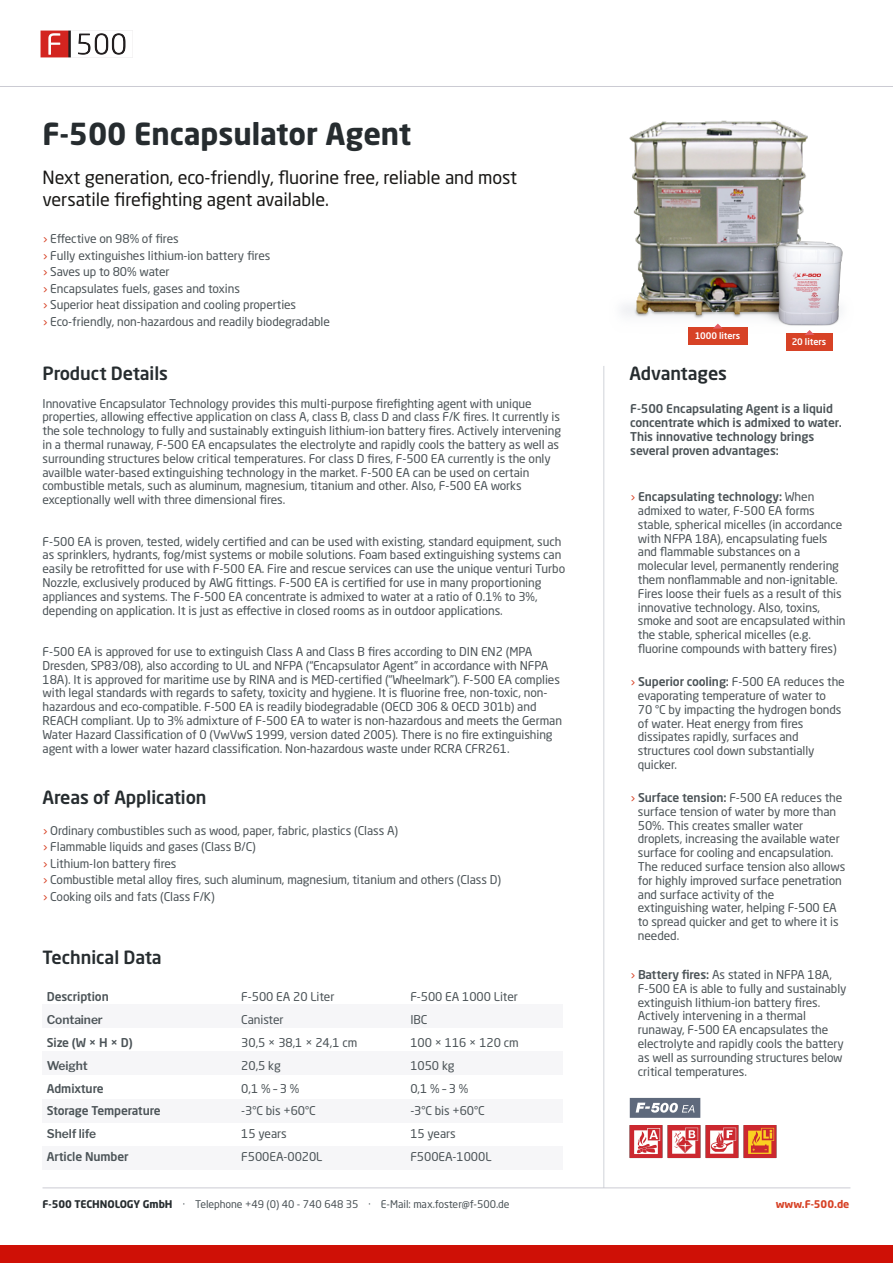
<style>
.page{position:relative;width:893px;height:1263px;background:#fff}
.page>*{position:absolute;margin:0;border:0;box-sizing:border-box;transform-origin:0 0}
.t1{font:700 30px "Neo Sans Pro";letter-spacing:-.005em;color:#262c2f}
.t2{font:18px/22.5px "Neo Sans Pro";letter-spacing:-.005em;color:#181715}
.t3{font:500 18px "Neo Sans Pro";letter-spacing:-.005em;color:#262c2f}
.t4{font:12px/13.8px "Neo Sans Pro";letter-spacing:-.005em;color:#4b5357}
.t5{font:500 12px/13.8px "Neo Sans Pro";letter-spacing:-.01em;color:#4b5357}
.t6{font:600 12px "Libre Franklin";letter-spacing:-.005em;color:#4b5357}
.t7{font:10.5px "Neo Sans Pro";letter-spacing:-.005em;color:#4b5357}
.t8{font:700 10.5px "Neo Sans Pro";color:#d74226}
.t9{font:500 9px "Neo Sans Pro";letter-spacing:-.005em;color:#fff}
.s1{color:#d74226}
.s2{font-weight:500}
.s3{font-weight:700;color:#262c2f}
</style>
<div class="page">
<div style="left:0;top:1246px;width:893px;height:17px;background:#cf1006"></div>
<hr style="left:43px;top:1187px;width:807px;height:1px;background:#cbcbd3">
<hr style="left:0;top:86px;width:893px;height:1px;background:#cbcbd3">
<img style="left:40px;top:30px;width:93px;height:28px">
<div style="left:43px;top:1004px;width:520px;height:24px;background:#f6f6f8"></div>
<div style="left:43px;top:1051px;width:520px;height:24px;background:#f6f6f8"></div>
<div style="left:43px;top:1099px;width:520px;height:23px;background:#f6f6f8"></div>
<div style="left:43px;top:1147px;width:520px;height:23px;background:#f6f6f8"></div>
<hr style="left:603px;top:366px;width:1px;height:821px;background:#dfe1e5">
<img style="left:622px;top:120px;width:221px;height:214px">
<div style="left:688px;top:327px;width:60px;height:17px;background:#d74226"></div>
<div style="left:786px;top:334px;width:47px;height:17px;background:#d74226"></div>
<svg style="left:804px;top:330px;width:10px;height:6px"></svg>
<svg style="left:713px;top:324px;width:10px;height:5px"></svg>
<img style="left:667px;top:1125px;width:34px;height:34px">
<img style="left:705px;top:1125px;width:34px;height:34px">
<img style="left:743px;top:1125px;width:34px;height:34px">
<img style="left:629px;top:1125px;width:34px;height:34px">
<svg style="left:630px;top:1098px;width:70px;height:20px"></svg>
<h1 class="t1" style="left:43px;top:122px;width:370px">F-500 Encapsulator Agent</h1>
<h2 class="t2" style="left:43px;top:168px;width:476px">Next generation, eco-friendly, fluorine free, reliable and most versatile firefighting agent available.</h2>
<p class="t4" style="left:43px;top:232px;width:288px;line-height:16.5px"><span class="s1">›</span> Effective on 98% of fires<br><span class="s1">›</span> Fully extinguishes lithium-ion battery fires<br><span class="s1">›</span> Saves up to 80% water<br><span class="s1">›</span> Encapsulates fuels, gases and toxins<br><span class="s1">›</span> Superior heat dissipation and cooling properties<br><span class="s1">›</span> Eco-friendly, non-hazardous and readily biodegradable</p>
<p class="t9" style="left:695px;top:332px;width:47px">1000 liters</p>
<h2 class="t3" style="left:43px;top:366px;width:127px">Product Details</h2>
<h2 class="t3" style="left:629px;top:366px;width:99px">Advantages</h2>
<p class="t9" style="left:792px;top:339px;width:36px">20 liters</p>
<p class="t4" style="left:43px;top:398px;width:520px">Innovative Encapsulator Technology provides this multi-purpose firefighting agent with unique properties, allowing effective application on class A, class B, class D and class F/K fires. It currently is the sole technology to fully and sustainably extinguish lithium-ion battery fires. Actively intervening in a thermal runaway, F-500 EA encapsulates the electrolyte and rapidly cools the battery as well as surrounding structures below critical temperatures. For class D fires, F-500 EA currently is the only availble water-based extinguishing technology in the market. F-500 EA can be used on certain combustible metals, such as aluminum, magnesium, titanium and other. Also, F-500 EA works exceptionally well with three dimensional fires.</p>
<p class="t4" style="left:43px;top:535px;width:524px">F-500 EA is proven, tested, widely certified and can be used with existing, standard equipment, such as sprinklers, hydrants, fog/mist systems or mobile solutions. Foam based extinguishing systems can easily be retrofitted for use with F-500 EA. Fire and rescue services can use the unique venturi Turbo Nozzle, exclusively produced by AWG fittings. F-500 EA is certified for use in many proportioning appliances and systems. The F-500 EA concentrate is admixed to water at a ratio of 0.1% to 3%, depending on application. It is just as effective in closed rooms as in outdoor applications.</p>
<p class="t4" style="left:43px;top:646px;width:521px">F-500 EA is approved for use to extinguish Class A and Class B fires according to DIN EN2 (MPA Dresden, SP83/08), also according to UL and NFPA (“Encapsulator Agent” in accordance with NFPA 18A). It is approved for maritime use by RINA and is MED-certified (“Wheelmark”). F-500 EA complies with legal standards with regards to safety, toxicity and hygiene. It is fluorine free, non-toxic, non&shy;hazardous and eco-compatible. F-500 EA is readily biodegradable (OECD 306 &amp; OECD 301b) and REACH compliant. Up to 3% admixture of F-500 EA to water is non-hazardous and meets the German Water Hazard Classification of 0 (VwVwS 1999, version dated 2005). There is no fire extinguishing agent with a lower water hazard classification. Non-hazardous waste under RCRA CFR261.</p>
<h2 class="t3" style="left:43px;top:790px;width:166px">Areas of Application</h2>
<p class="t4" style="left:43px;top:823px;width:459px;line-height:16.5px"><span class="s1">›</span> Ordinary combustibles such as wood, paper, fabric, plastics (Class A)<br><span class="s1">›</span> Flammable liquids and gases (Class B/C)<br><span class="s1">›</span> Lithium-Ion battery fires<br><span class="s1">›</span> Combustible metal alloy fires, such aluminum, magnesium, titanium and others (Class D) <span class="s1">›</span> Cooking oils and fats (Class F/K)</p>
<h2 class="t3" style="left:43px;top:950px;width:121px">Technical Data</h2>
<p class="t5" style="left:47px;top:991px;width:64px">Description</p>
<p class="t6" style="left:47px;top:1012px;width:58px">Container</p>
<p class="t5" style="left:47px;top:1037px;width:87px">Size (W × H × D)</p>
<p class="t6" style="left:47px;top:1058px;width:43px">Weight</p>
<p class="t5" style="left:47px;top:1078px;width:115px;line-height:23px">Admixture<br>Storage Temperature</p>
<p class="t6" style="left:47px;top:1127px;width:51px">Shelf life</p>
<p class="t5" style="left:47px;top:1151px;width:83px">Article Number</p>
<p class="t4" style="left:241px;top:986px;width:118px;line-height:23px">F-500 EA 20 Liter<br>Canister<br>30,5 × 38,1 × 24,1 cm<br>20,5 kg<br>0,1%–3%<br>-3°C bis +60°C<br>15 years<br>F500EA-0020L</p>
<p class="t4" style="left:410px;top:986px;width:110px;line-height:23px">F-500 EA 1000 Liter<br>IBC<br>100 × 116 × 120 cm<br>1050 kg<br>0,1%–3%<br>-3°C bis +60°C<br>15 years<br>F500EA-1000L</p>
<p class="t5" style="left:630px;top:403px;width:213px">F-500 Encapsulating Agent is a liquid concentrate which is admixed to water.<br>This innovative technology brings several proven advantages:</p>
<p class="t4" style="left:638px;top:491px;width:209px;text-indent:-7px"><span class="s1">›</span> <span class="s2">Encapsulating technology:</span> When admixed to water, F-500 EA forms stable, spherical micelles (in accordance with NFPA 18A), encapsulating fuels and flammable substances on a molecular level, permanently rendering them nonflammable and non-ignitable.<br>Fires loose their fuels as a result of this innovative technology. Also, toxins, smoke and soot are encapsulated within the stable, spherical micelles (e.g. fluorine compounds with battery fires)</p>
<p class="t4" style="left:638px;top:676px;width:208px;text-indent:-7px"><span class="s1">›</span> <span class="s2">Superior cooling:</span> F-500 EA reduces the evaporating temperature of water to<br>70 °C by impacting the hydrogen bonds of water. Heat energy from fires dissipates rapidly, surfaces and structures cool down substantially quicker.</p>
<p class="t4" style="left:638px;top:792px;width:209px;text-indent:-7px"><span class="s1">›</span> <span class="s2">Surface tension:</span> F-500 EA reduces the surface tension of water by more than 50%. This creates smaller water droplets, increasing the available water surface for cooling and encapsulation.<br>The reduced surface tension also allows for highly improved surface penetration and surface activity of the extinguishing water, helping F-500 EA to spread quicker and get to where it is needed.</p>
<p class="t4" style="left:638px;top:969px;width:210px;text-indent:-7px"><span class="s1">›</span> <span class="s2">Battery fires:</span> As stated in NFPA 18A, F-500 EA is able to fully and sustainably extinguish lithium-ion battery fires.<br>Actively intervening in a thermal runaway, F-500 EA encapsulates the electrolyte and rapidly cools the battery as well as surrounding structures below critical temperatures.</p>
<p class="t7" style="left:43px;top:1199px;width:468px"><span class="s3">F-500 TECHNOLOGY GmbH</span> · Telephone +49 (0) 40 - 740 648 35 · E-Mail: max.foster@f-500.de</p>
<p class="t8" style="left:776px;top:1199px;width:75px">www.F-500.de</p>
</div>
